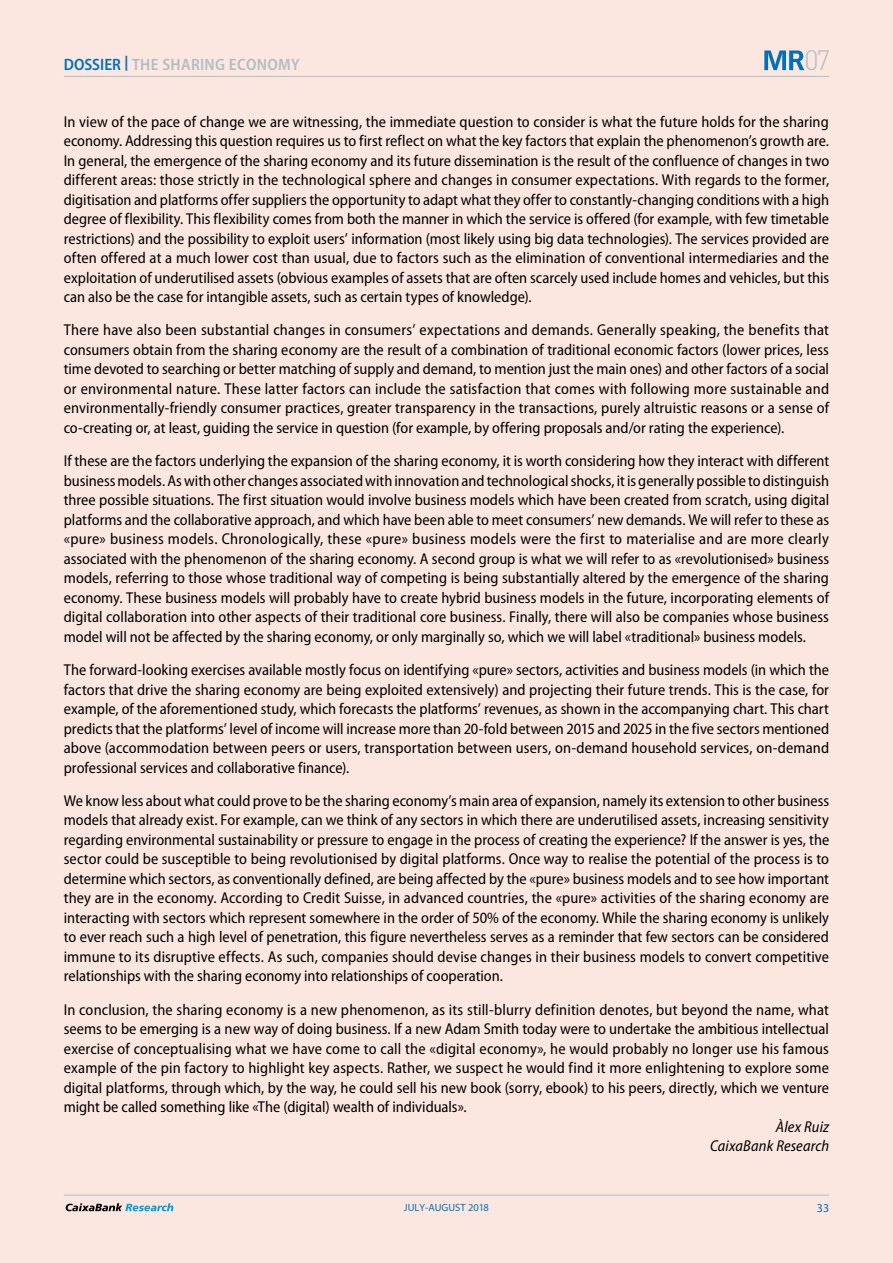
<style>
.page{position:relative;width:893px;height:1263px;background:#fff}
.page>*{position:absolute;margin:0;border:0;box-sizing:border-box;transform-origin:0 0}
.t1{font:300 27.6px "DIN Pro";color:#b2bdc2}
.t2{font:600 semi-condensed 16.5px "Myriad Pro";letter-spacing:.02em;color:#b2bdc2}
.t3{font:semi-condensed 15.75px/19.5px "Myriad Pro";color:#000;text-align:justify}
.t4{font:italic semi-condensed 15.75px/19.5px "Myriad Pro";letter-spacing:.01em;color:#000;text-align:right}
.t5{font:12px "Myriad Pro";color:#0070ba}
.t6{font:10.5px "Myriad Pro";color:#0070ba}
.s1{color:#0070ba}
</style>
<div class="page">
<div style="left:1px;top:0;width:892px;height:1263px;background:#fce7e0"></div>
<svg style="left:0;top:0;width:1px;height:1263px"></svg>
<hr style="left:64px;top:76px;width:765px;height:1px;background:#b2bdc2">
<hr style="left:64px;top:1195px;width:765px;height:1px;background:#b2bdc2">
<svg style="left:66px;top:1203px;width:107px;height:8px"></svg>
<svg style="left:764px;top:50px;width:40px;height:20px"></svg>
<p class="t2" style="left:64px;top:55px;width:238px"><span class="s1">DOSSIER</span> <sup>|</sup> THE SHARING ECONOMY</p>
<h1 class="t1" style="left:804px;top:42px;width:27px">07</h1>
<p class="t3" style="left:64px;top:112px;width:767px">In view of the pace of change we are witnessing, the immediate question to consider is what the future holds for the sharing economy. Addressing this question requires us to first reflect on what the key factors that explain the phenomenon’s growth are.<br>In general, the emergence of the sharing economy and its future dissemination is the result of the confluence of changes in two different areas: those strictly in the technological sphere and changes in consumer expectations. With regards to the former, digitisation and platforms offer suppliers the opportunity to adapt what they offer to constantly-changing conditions with a high degree of flexibility. This flexibility comes from both the manner in which the service is offered (for example, with few timetable restrictions) and the possibility to exploit users’ information (most likely using big data technologies). The services provided are often offered at a much lower cost than usual, due to factors such as the elimination of conventional intermediaries and the exploitation of underutilised assets (obvious examples of assets that are often scarcely used include homes and vehicles, but this can also be the case for intangible assets, such as certain types of knowledge).</p>
<p class="t3" style="left:64px;top:321px;width:767px">There have also been substantial changes in consumers’ expectations and demands. Generally speaking, the benefits that consumers obtain from the sharing economy are the result of a combination of traditional economic factors (lower prices, less time devoted to searching or better matching of supply and demand, to mention just the main ones) and other factors of a social or environmental nature. These latter factors can include the satisfaction that comes with following more sustainable and environmentally-friendly consumer practices, greater transparency in the transactions, purely altruistic reasons or a sense of co-creating or, at least, guiding the service in question (for example, by offering proposals and/or rating the experience).</p>
<p class="t3" style="left:64px;top:452px;width:767px">If these are the factors underlying the expansion of the sharing economy, it is worth considering how they interact with different business models. As with other changes associated with innovation and technological shocks, it is generally possible to distinguish three possible situations. The first situation would involve business models which have been created from scratch, using digital platforms and the collaborative approach, and which have been able to meet consumers’ new demands. We will refer to these as «pure» business models. Chronologically, these «pure» business models were the first to materialise and are more clearly associated with the phenomenon of the sharing economy. A second group is what we will refer to as «revolutionised» business models, referring to those whose traditional way of competing is being substantially altered by the emergence of the sharing economy. These business models will probably have to create hybrid business models in the future, incorporating elements of digital collaboration into other aspects of their traditional core business. Finally, there will also be companies whose business model will not be affected by the sharing economy, or only marginally so, which we will label «traditional» business models.</p>
<p class="t3" style="left:64px;top:660px;width:767px">The forward-looking exercises available mostly focus on identifying «pure» sectors, activities and business models (in which the factors that drive the sharing economy are being exploited extensively) and projecting their future trends. This is the case, for example, of the aforementioned study, which forecasts the platforms’ revenues, as shown in the accompanying chart. This chart predicts that the platforms’ level of income will increase more than 20-fold between 2015 and 2025 in the five sectors mentioned above (accommodation between peers or users, transportation between users, on-demand household services, on-demand professional services and collaborative finance).</p>
<p class="t3" style="left:64px;top:791px;width:767px">We know less about what could prove to be the sharing economy’s main area of expansion, namely its extension to other business models that already exist. For example, can we think of any sectors in which there are underutilised assets, increasing sensitivity regarding environmental sustainability or pressure to engage in the process of creating the experience? If the answer is yes, the sector could be susceptible to being revolutionised by digital platforms. Once way to realise the potential of the process is to determine which sectors, as conventionally defined, are being affected by the «pure» business models and to see how important they are in the economy. According to Credit Suisse, in advanced countries, the «pure» activities of the sharing economy are interacting with sectors which represent somewhere in the order of 50% of the economy. While the sharing economy is unlikely to ever reach such a high level of penetration, this figure nevertheless serves as a reminder that few sectors can be considered immune to its disruptive effects. As such, companies should devise changes in their business models to convert competitive relationships with the sharing economy into relationships of cooperation.</p>
<p class="t3" style="left:64px;top:1000px;width:767px">In conclusion, the sharing economy is a new phenomenon, as its still-blurry definition denotes, but beyond the name, what seems to be emerging is a new way of doing business. If a new Adam Smith today were to undertake the ambitious intellectual exercise of conceptualising what we have come to call the «digital economy», he would probably no longer use his famous example of the pin factory to highlight key aspects. Rather, we suspect he would find it more enlightening to explore some digital platforms, through which, by the way, he could sell his new book (sorry, ebook) to his peers, directly, which we venture might be called something like «The (digital) wealth of individuals».</p>
<p class="t4" style="left:710px;top:1117px;width:121px">Àlex Ruiz<br>CaixaBank Research</p>
<p class="t6" style="left:404px;top:1202px;width:86px">JULY-AUGUST 2018</p>
<p class="t5" style="left:817px;top:1202px;width:14px">33</p>
</div>
